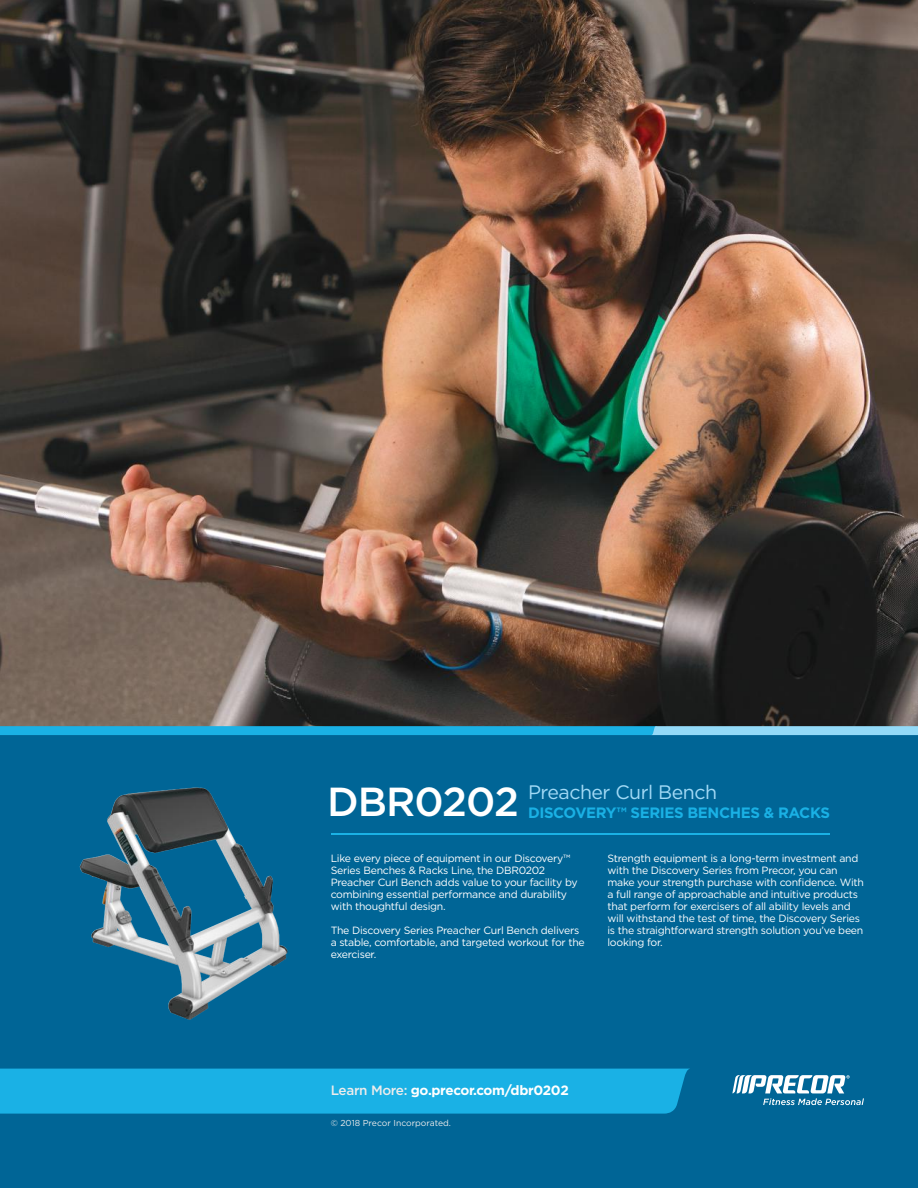
<style>
.page{position:relative;width:918px;height:1188px;background:#006596}
.page>*{position:absolute;margin:0;border:0;box-sizing:border-box;transform-origin:0 0}
.t1{font:500 40.5px "Gotham";letter-spacing:-.025em;color:#fff}
.t2{font:19.5px "Gotham";letter-spacing:-.025em;color:#a2daf6}
.t3{font:700 15px "Gotham";letter-spacing:-.025em;color:#1ab1e5}
.t4{font:700 13.5px "Gotham";letter-spacing:-.025em;color:#fff}
.t5{font:10.5px/12px "Gotham";letter-spacing:-.025em;color:#fff}
.t6{font:8.7px "Gotham";color:#edecec}
.s1{font-weight:500;color:#edecec}
</style>
<div class="page">
<div style="left:0;top:1069px;width:689px;height:45px;background:#1ab1e5"></div>
<svg style="left:732px;top:1075px;width:132px;height:30px"></svg>
<img style="left:0;top:0;width:918px;height:726px">
<svg style="left:0;top:726px;width:918px;height:9px;background:#3cbae7"></svg>
<img style="left:79px;top:787px;width:209px;height:233px">
<hr style="left:331px;top:834px;width:498px;height:1px;background:#1ab1e5">
<h1 class="t1" style="left:327px;top:775px;width:193px">DBR0202</h1>
<h2 class="t2" style="left:528px;top:780px;width:191px">Preacher Curl Bench</h2>
<h3 class="t3" style="left:528px;top:802px;width:304px">DISCOVERY™ SERIES BENCHES &amp; RACKS</h3>
<p class="t5" style="left:331px;top:852px;width:248px">Like every piece of equipment in our Discovery™ Series Benches &amp; Racks Line, the DBR0202<br>Preacher Curl Bench adds value to your facility by combining essential performance and durability with thoughtful design.</p>
<p class="t5" style="left:331px;top:924px;width:256px">The Discovery Series Preacher Curl Bench delivers a stable, comfortable, and targeted workout for the exerciser.</p>
<p class="t5" style="left:608px;top:852px;width:258px">Strength equipment is a long-term investment and with the Discovery Series from Precor, you can make your strength purchase with confidence. With a full range of approachable and intuitive products that perform for exercisers of all ability levels and will withstand the test of time, the Discovery Series is the straightforward strength solution you’ve been looking for.</p>
<p class="t4" style="left:331px;top:1081px;width:240px"><span class="s1">Learn More:</span> go.precor.com/dbr0202</p>
<p class="t6" style="left:331px;top:1117px;width:122px">© 2018 Precor Incorporated.</p>
</div>
